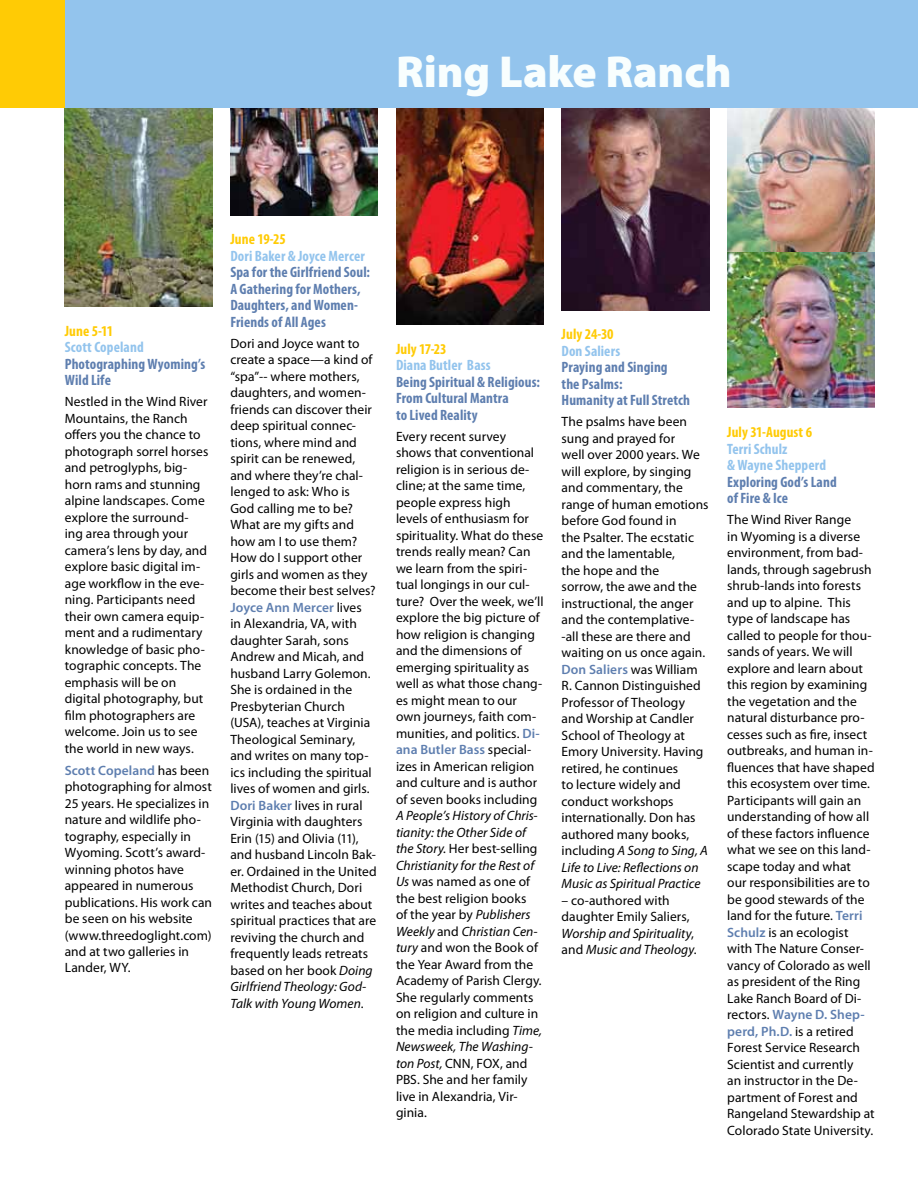
<style>
.page{position:relative;width:918px;height:1188px;background:#fff}
.page>*{position:absolute;margin:0;border:0;box-sizing:border-box;transform-origin:0 0}
.t1{font:900 45px "Myriad Pro";letter-spacing:-.005em;color:#f8fefe}
.t2{font:700 condensed 15px/16.5px "Myriad Pro";letter-spacing:.005em;color:#5e7eaf}
.t3{font:700 condensed 15px/16.5px "Myriad Pro";letter-spacing:.005em;color:#93c4ed}
.t4{font:700 condensed 15px "Myriad Pro";letter-spacing:.005em;color:#ffcb05}
.t5{font:13.5px/16.5px "Myriad Pro";letter-spacing:.005em;color:#000}
.s1{font-weight:600;color:#5e7eaf}
.s2{font-style:italic}
</style>
<div class="page">
<img style="left:727px;top:108px;width:148px;height:300px">
<img style="left:230px;top:108px;width:148px;height:107px">
<img style="left:396px;top:108px;width:148px;height:216px">
<img style="left:65px;top:108px;width:147px;height:198px">
<img style="left:562px;top:108px;width:147px;height:202px">
<div style="left:65px;top:0;width:853px;height:108px;background:#93c4ed"></div>
<div style="left:0;top:0;width:65px;height:108px;background:#ffcb05"></div>
<h1 class="t1" style="left:396px;top:42px;width:337px">Ring Lake Ranch</h1>
<p class="t4" style="left:65px;top:321px;width:50px">June 5-11</p>
<p class="t3" style="left:65px;top:339px;width:80px">Scott Copeland</p>
<p class="t2" style="left:65px;top:355px;width:142px">Photographing Wyoming’s<br>Wild Life</p>
<p class="t5" style="left:65px;top:393px;width:145px">Nestled in the Wind River<br>Mountains, the Ranch offers you the chance to photograph sorrel horses and petroglyphs, big&shy;horn rams and stunning alpine landscapes. Come explore the surround&shy;ing area through your camera’s lens by day, and explore basic digital im&shy;age workflow in the eve&shy;ning. Participants need their own camera equip&shy;ment and a rudimentary knowledge of basic pho&shy;tographic concepts. The emphasis will be on digital photography, but film photographers are welcome. Join us to see the world in new ways.</p>
<p class="t5" style="left:65px;top:762px;width:149px"><span class="s1">Scott Copeland</span> has been photographing for almost<br>25 years. He specializes in nature and wildlife pho&shy;tography, especially in<br>Wyoming. Scott’s award&shy;winning photos have appeared in numerous publications. His work can be seen on his website (www.threedoglight.com) and at two galleries in<br>Lander, WY.</p>
<p class="t4" style="left:230px;top:230px;width:57px">June 19-25</p>
<p class="t3" style="left:230px;top:247px;width:136px">Dori Baker &amp; Joyce Mercer</p>
<p class="t2" style="left:230px;top:264px;width:141px">Spa for the Girlfriend Soul:<br>A Gathering for Mothers,<br>Daughters, and Women-<br>Friends of All Ages</p>
<p class="t5" style="left:230px;top:335px;width:148px">Dori and Joyce want to create a space—a kind of “spa”-- where mothers, daughters, and women&shy;friends can discover their deep spiritual connec&shy;tions, where mind and spirit can be renewed, and where they’re chal&shy;lenged to ask: Who is<br>God calling me to be?<br>What are my gifts and how am I to use them?<br>How do I support other girls and women as they become their best selves?<br><span class="s1">Joyce Ann Mercer</span> lives<br>in Alexandria, VA, with daughter Sarah, sons<br>Andrew and Micah, and husband Larry Golemon.<br>She is ordained in the<br>Presbyterian Church (USA), teaches at Virginia<br>Theological Seminary, and writes on many top&shy;ics including the spiritual lives of women and girls.<br><span class="s1">Dori Baker</span> lives in rural<br>Virginia with daughters<br>Erin (15) and Olivia (11), and husband Lincoln Bak&shy;er. Ordained in the United<br>Methodist Church, Dori writes and teaches about spiritual practices that are reviving the church and frequently leads retreats based on her book <span class="s2">Doing<br>Girlfriend Theology: God-<br>Talk with Young Women</span>.</p>
<p class="t4" style="left:396px;top:339px;width:52px">July 17-23</p>
<p class="t3" style="left:396px;top:357px;width:96px">Diana Butler Bass</p>
<p class="t2" style="left:396px;top:373px;width:146px">Being Spiritual &amp; Religious:<br>From Cultural Mantra<br>to Lived Reality</p>
<p class="t5" style="left:396px;top:428px;width:149px">Every recent survey shows that conventional religion is in serious de&shy;cline; at the same time, people express high levels of enthusiasm for spirituality. What do these trends really mean? Can we learn from the spiri&shy;tual longings in our cul&shy;ture? Over the week, we’ll explore the big picture of how religion is changing and the dimensions of emerging spirituality as well as what those chang&shy;es might mean to our own journeys, faith com&shy;munities, and politics. <span class="s1">Di&shy;ana Butler Bass</span> special&shy;izes in American religion and culture and is author of seven books including</p>
<p class="t5" style="left:396px;top:807px;width:148px"><span class="s2">A People’s History of Chris&shy;tianity: the Other Side of the Story.</span> Her best-selling<br><span class="s2">Christianity for the Rest of<br>Us</span> was named as one of the best religion books<br>of the year by <span class="s2">Publishers<br>Weekly</span> and <span class="s2">Christian Cen&shy;tury</span> and won the Book of the Year Award from the<br>Academy of Parish Clergy<span class="s2">.<br></span>She regularly comments on religion and culture in the media including <span class="s2">Time,<br>Newsweek, The Washing&shy;ton Post,</span> CNN, FOX, and<br>PBS. She and her family live in Alexandria, Vir&shy;ginia.</p>
<p class="t4" style="left:562px;top:325px;width:54px">July 24-30</p>
<p class="t3" style="left:562px;top:342px;width:60px">Don Saliers</p>
<p class="t2" style="left:562px;top:359px;width:130px">Praying and Singing<br>the Psalms:<br>Humanity at Full Stretch</p>
<p class="t5" style="left:562px;top:413px;width:148px">The psalms have been sung and prayed for<br>well over 2000 years. We will explore, by singing and commentary, the range of human emotions before God found in<br>the Psalter. The ecstatic and the lamentable,<br>the hope and the<br>sorrow, the awe and the instructional, the anger and the contemplative--all these are there and waiting on us once again.<br><span class="s1">Don Saliers</span> was William<br>R. Cannon Distinguished<br>Professor of Theology and Worship at Candler<br>School of Theology at<br>Emory University. Having retired, he continues<br>to lecture widely and conduct workshops internationally. Don has authored many books, including <span class="s2">A Song to Sing, A<br>Life to Live: Reflections on<br>Music as Spiritual Practice</span></p>
<p class="t5" style="left:562px;top:892px;width:136px">– co-authored with daughter Emily Saliers,<br><span class="s2">Worship and Spirituality</span>, and <span class="s2">Music and Theology</span>.</p>
<p class="t4" style="left:727px;top:423px;width:86px">July 31-August 6</p>
<p class="t3" style="left:727px;top:440px;width:100px">Terri Schulz<br>&amp; Wayne Shepperd</p>
<p class="t2" style="left:727px;top:473px;width:111px">Exploring God’s Land of Fire &amp; Ice</p>
<p class="t5" style="left:727px;top:511px;width:149px">The Wind River Range<br>in Wyoming is a diverse environment, from bad&shy;lands, through sagebrush shrub-lands into forests and up to alpine. This type of landscape has called to people for thou&shy;sands of years. We will explore and learn about this region by examining the vegetation and the natural disturbance pro&shy;cesses such as fire, insect outbreaks, and human in&shy;fluences that have shaped this ecosystem over time.<br>Participants will gain an understanding of how all of these factors influence what we see on this land&shy;scape today and what<br>our responsibilities are to be good stewards of the land for the future. <span class="s1">Terri<br>Schulz</span> is an ecologist with The Nature Conser&shy;vancy of Colorado as well as president of the Ring<br>Lake Ranch Board of Di&shy;rectors. <span class="s1">Wayne D. Shep&shy;perd, Ph.D.</span> is a retired<br>Forest Service Research<br>Scientist and currently<br>an instructor in the De&shy;partment of Forest and<br>Rangeland Stewardship at<br>Colorado State University.</p>
</div>
